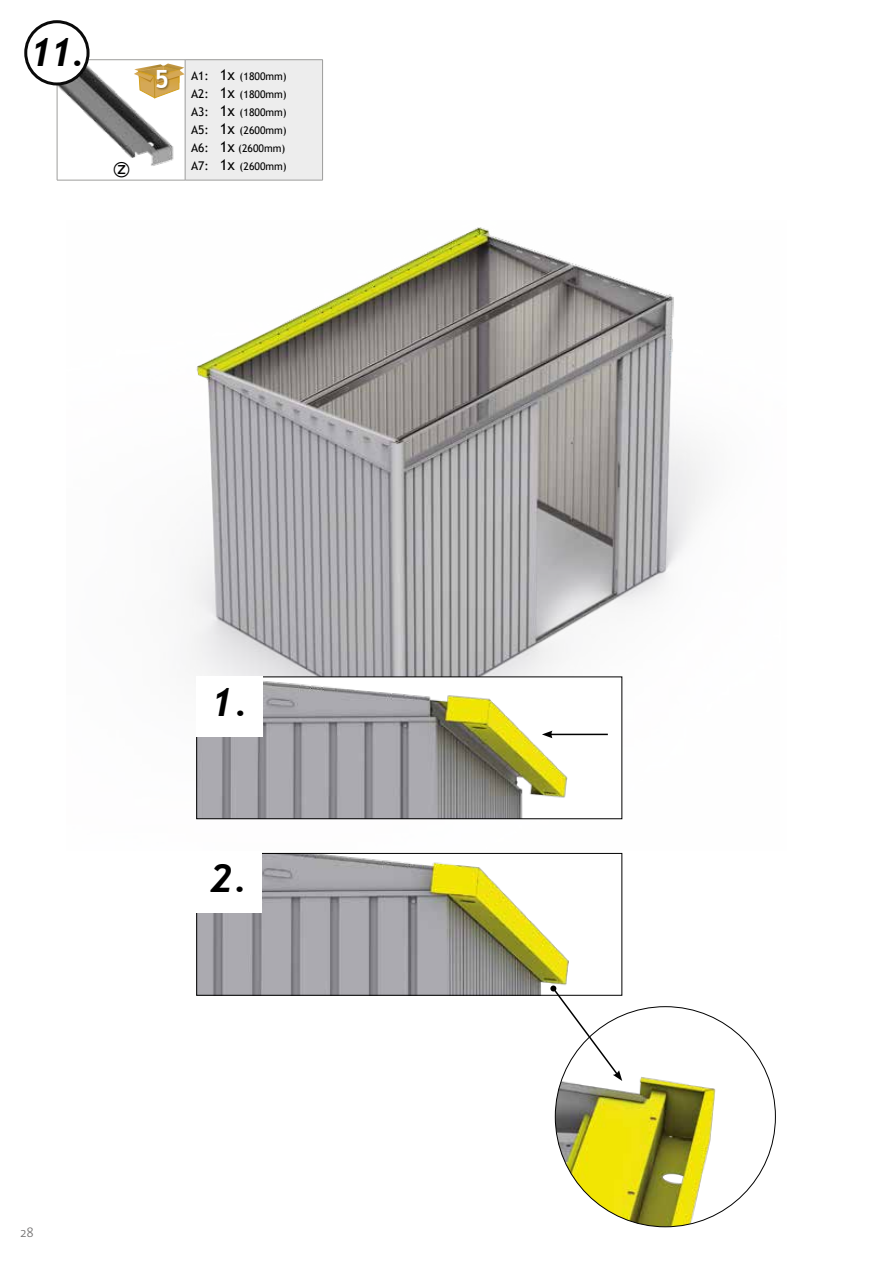
<style>
.page{position:relative;width:893px;height:1263px;background:#fff}
.page>*{position:absolute;margin:0;border:0;box-sizing:border-box;transform-origin:0 0}
.t1{font:italic 700 39px "Trebuchet";color:#000}
.t2{font:700 25.05px "Trebuchet MS";color:#fff}
.t3{font:18px "Bundesbahn Pi 3";color:#000}
.t4{font:300 13.5px "The Sans";color:#706f6f}
.t5{font:10.5px/18px "Trebuchet MS";color:#000}
.s1{font-size:12px}
.s2{font-size:15px}
</style>
<div class="page">
<div style="left:185px;top:60px;width:138px;height:120px;background:#ededed"></div>
<hr style="left:57px;top:59px;width:128px;height:1px;background:#9d9d9c">
<hr style="left:57px;top:60px;width:1px;height:120px;background:#9d9d9c">
<hr style="left:185px;top:59px;width:138px;height:1px;background:#9d9d9c">
<hr style="left:185px;top:60px;width:1px;height:120px;background:#9d9d9c">
<hr style="left:322px;top:60px;width:1px;height:120px;background:#9d9d9c">
<hr style="left:57px;top:180px;width:128px;height:1px;background:#9d9d9c">
<hr style="left:185px;top:180px;width:138px;height:1px;background:#9d9d9c">
<img style="left:57px;top:60px;width:126px;height:109px">
<img style="left:189px;top:227px;width:518px;height:593px">
<div style="left:26px;top:22px;width:62px;height:62px;background:#fff;border-radius:50%"></div>
<div style="left:24px;top:20px;width:66px;height:65px;border:3px solid #0a0a0a;border-radius:50%"></div>
<img style="left:198px;top:678px;width:422px;height:139px">
<div style="left:196px;top:676px;width:426px;height:143px;border:1px solid #000"></div>
<img style="left:198px;top:855px;width:371px;height:139px">
<div style="left:196px;top:853px;width:426px;height:143px;border:1px solid #000"></div>
<img style="left:555px;top:1007px;width:220px;height:220px;border-radius:110px">
<div style="left:195px;top:852px;width:67px;height:61px;background:#fff"></div>
<div style="left:196px;top:676px;width:66px;height:61px;background:#fff"></div>
<svg style="left:550px;top:985px;width:72px;height:96px"></svg>
<hr style="left:550px;top:734px;width:58px;height:1px;background:#000">
<svg style="left:542px;top:731px;width:10px;height:7px"></svg>
<svg style="left:134px;top:63px;width:51px;height:35px"></svg>
<div style="left:156px;top:70px;width:14px;height:21px;background:#000;opacity:.4"></div>
<h1 class="t1" style="left:29px;top:28px;width:57px">11.</h1>
<h3 class="t3" style="left:113px;top:162px;width:18px">Z</h3>
<h2 class="t2" style="left:154px;top:64px;width:16px">5</h2>
<p class="t5" style="left:191px;top:68px;width:97px"><span class="s1">A1:</span> <span class="s2">1x</span> (1800mm)<br><span class="s1">A2:</span> <span class="s2">1x</span> (1800mm)<br><span class="s1">A3:</span> <span class="s2">1x</span> (1800mm)<br><span class="s1">A5:</span> <span class="s2">1x</span> (2600mm)<br><span class="s1">A6:</span> <span class="s2">1x</span> (2600mm)<br><span class="s1">A7:</span> <span class="s2">1x</span> (2600mm)</p>
<p class="t4" style="left:20px;top:1221px;width:15px">28</p>
<h1 class="t1" style="left:211px;top:677px;width:39px">1.</h1>
<h1 class="t1" style="left:210px;top:853px;width:39px">2.</h1>
</div>
